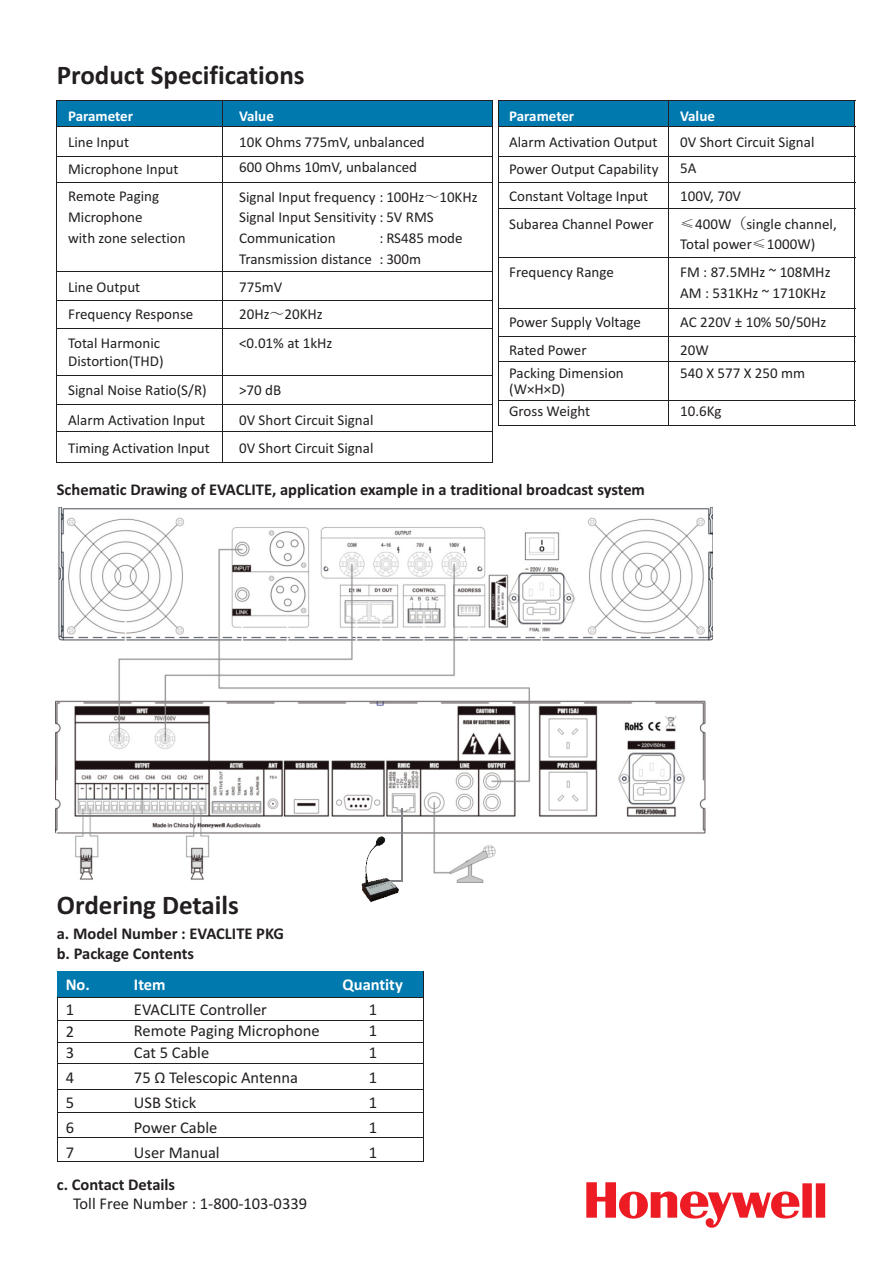
<style>
.page{position:relative;width:893px;height:1263px;background:#fff}
.page>*{position:absolute;margin:0;border:0;box-sizing:border-box;transform-origin:0 0}
.t1{font:700 27px "Calibri";color:#231f20}
.t2{font:16.5px/25px "Calibri";color:#231f20;text-align:justify}
.t3{font:700 16.5px/20.7px "Calibri";color:#231f20}
.t4{font:700 16.5px "Calibri";color:#fff}
.t5{font:15px/20.7px "Calibri";color:#231f20}
.t6{font:700 15px "Calibri";color:#fff}
.s1{font-family:"Adobe Fangsong Std"}
</style>
<div class="page">
<div style="left:57px;top:101px;width:435px;height:26px;background:#0079af"></div>
<hr style="left:57px;top:126px;width:435px;height:1px;background:#231f20">
<hr style="left:57px;top:156px;width:435px;height:1px;background:#231f20">
<hr style="left:57px;top:182px;width:435px;height:1px;background:#231f20">
<hr style="left:57px;top:271px;width:435px;height:1px;background:#231f20">
<hr style="left:57px;top:300px;width:435px;height:1px;background:#231f20">
<hr style="left:57px;top:328px;width:435px;height:1px;background:#231f20">
<hr style="left:57px;top:375px;width:435px;height:1px;background:#231f20">
<hr style="left:57px;top:404px;width:435px;height:1px;background:#231f20">
<hr style="left:57px;top:431px;width:435px;height:1px;background:#231f20">
<hr style="left:57px;top:462px;width:435px;height:1px;background:#231f20">
<hr style="left:492px;top:100px;width:1px;height:363px;background:#231f20">
<hr style="left:57px;top:100px;width:1px;height:363px;background:#231f20">
<hr style="left:57px;top:100px;width:435px;height:1px;background:#231f20">
<hr style="left:222px;top:100px;width:1px;height:363px;background:#231f20">
<div style="left:498px;top:101px;width:357px;height:26px;background:#0079af"></div>
<hr style="left:498px;top:126px;width:357px;height:1px;background:#231f20">
<hr style="left:498px;top:156px;width:357px;height:1px;background:#231f20">
<hr style="left:498px;top:182px;width:357px;height:1px;background:#231f20">
<hr style="left:498px;top:208px;width:357px;height:1px;background:#231f20">
<hr style="left:498px;top:257px;width:357px;height:1px;background:#231f20">
<hr style="left:498px;top:308px;width:357px;height:1px;background:#231f20">
<hr style="left:498px;top:336px;width:357px;height:1px;background:#231f20">
<hr style="left:498px;top:361px;width:357px;height:1px;background:#231f20">
<hr style="left:498px;top:400px;width:357px;height:1px;background:#231f20">
<hr style="left:498px;top:425px;width:357px;height:1px;background:#231f20">
<hr style="left:498px;top:100px;width:1px;height:325px;background:#231f20">
<hr style="left:855px;top:100px;width:1px;height:325px;background:#231f20">
<hr style="left:498px;top:100px;width:357px;height:1px;background:#231f20">
<hr style="left:668px;top:100px;width:1px;height:325px;background:#231f20">
<img style="left:56px;top:508px;width:656px;height:375px">
<div style="left:106px;top:864px;width:78px;height:13px;background:#fff"></div>
<hr style="left:401px;top:808px;width:2px;height:73px;background:#808285">
<hr style="left:57px;top:997px;width:366px;height:1px;background:#231f20">
<hr style="left:57px;top:1042px;width:366px;height:1px;background:#231f20">
<hr style="left:57px;top:1064px;width:366px;height:1px;background:#231f20">
<hr style="left:57px;top:1089px;width:366px;height:1px;background:#231f20">
<hr style="left:57px;top:1112px;width:366px;height:1px;background:#231f20">
<hr style="left:57px;top:1137px;width:366px;height:1px;background:#231f20">
<hr style="left:423px;top:971px;width:1px;height:190px;background:#231f20">
<hr style="left:57px;top:971px;width:1px;height:190px;background:#231f20">
<div style="left:57px;top:971px;width:366px;height:26px;background:#0079af"></div>
<hr style="left:57px;top:1161px;width:366px;height:1px;background:#231f20">
<svg style="left:586px;top:1182px;width:239px;height:46px"></svg>
<img style="left:361px;top:836px;width:38px;height:67px">
<hr style="left:57px;top:1020px;width:366px;height:1px;background:#231f20">
<h1 class="t1" style="left:57px;top:64px;width:249px">Product Specifications</h1>
<p class="t6" style="left:68px;top:109px;width:67px">Parameter</p>
<p class="t6" style="left:239px;top:109px;width:36px">Value</p>
<p class="t5" style="left:68px;top:130px;width:112px;line-height:27px">Line Input<br>Microphone Input<br>Remote Paging</p>
<p class="t5" style="left:68px;top:208px;width:119px">Microphone<br>with zone selection</p>
<p class="t5" style="left:68px;top:275px;width:127px;line-height:27.3px">Line Output<br>Frequency Response</p>
<p class="t5" style="left:68px;top:336px;width:97px;line-height:17.2px">Total Harmonic<br>Distortion(THD)</p>
<p class="t5" style="left:68px;top:376px;width:140px;line-height:30px">Signal Noise Ratio(S/R)<br>Alarm Activation Input</p>
<p class="t5" style="left:68px;top:438px;width:143px">Timing Activation Input</p>
<p class="t5" style="left:239px;top:131px;width:187px;line-height:24.6px">10K Ohms 775mV, unbalanced<br>600 Ohms 10mV, unbalanced</p>
<p class="t5" style="left:239px;top:187px;width:240px">Signal Input frequency : 100Hz<span class="s1">～</span>10KHz<br>Signal Input Sensitivity : 5V RMS<br>Communication</p>
<p class="t5" style="left:239px;top:229px;width:225px;text-indent:140px">: RS485 mode<br>Transmission distance : 300m</p>
<p class="t5" style="left:239px;top:275px;width:85px;line-height:27.3px">775mV<br>20Hz<span class="s1">～</span>20KHz</p>
<p class="t5" style="left:239px;top:334px;width:95px">&lt;0.01% at 1kHz</p>
<p class="t5" style="left:239px;top:376px;width:136px;line-height:30px">&gt;70 dB<br>0V Short Circuit Signal</p>
<p class="t5" style="left:239px;top:438px;width:136px">0V Short Circuit Signal</p>
<p class="t6" style="left:509px;top:109px;width:67px">Parameter</p>
<p class="t6" style="left:680px;top:109px;width:36px">Value</p>
<p class="t5" style="left:509px;top:130px;width:151px;line-height:27px;text-align:justify">Alarm Activation Output Power Output Capability Constant Voltage Input</p>
<p class="t5" style="left:680px;top:131px;width:136px;line-height:26px">0V Short Circuit Signal<br>5A</p>
<p class="t5" style="left:680px;top:187px;width:62px">100V, 70V</p>
<p class="t5" style="left:509px;top:215px;width:146px">Subarea Channel Power</p>
<p class="t5" style="left:509px;top:263px;width:106px">Frequency Range</p>
<p class="t5" style="left:509px;top:309px;width:133px;line-height:27.8px">Power Supply Voltage<br>Rated Power</p>
<p class="t5" style="left:509px;top:366px;width:116px;line-height:16.4px">Packing Dimension (W×H×D)</p>
<p class="t5" style="left:509px;top:402px;width:83px">Gross Weight</p>
<p class="t5" style="left:680px;top:215px;width:158px"><span class="s1">≤</span>400W<span class="s1">（</span>single channel,<br>Total power<span class="s1">≤</span>1000W)</p>
<p class="t5" style="left:680px;top:263px;width:152px">FM : 87.5MHz ~ 108MHz<br>AM : 531KHz ~ 1710KHz</p>
<p class="t5" style="left:680px;top:309px;width:148px;line-height:27.8px">AC 220V ± 10% 50/50Hz<br>20W</p>
<p class="t5" style="left:680px;top:364px;width:126px">540 X 577 X 250 mm</p>
<p class="t5" style="left:680px;top:402px;width:43px">10.6Kg</p>
<p class="t3" style="left:57px;top:480px;width:590px">Schematic Drawing of EVACLITE, application example in a traditional broadcast system</p>
<h1 class="t1" style="left:57px;top:894px;width:184px">Ordering Details</h1>
<p class="t3" style="left:57px;top:924px;width:229px">a. Model Number : EVACLITE PKG b. Package Contents</p>
<p class="t4" style="left:66px;top:978px;width:26px">No.</p>
<p class="t4" style="left:134px;top:978px;width:33px">Item</p>
<p class="t4" style="left:342px;top:978px;width:62px">Quantity</p>
<p class="t2" style="left:66px;top:998px;width:10px">1</p>
<p class="t2" style="left:66px;top:1041px;width:10px">3<br>4<br>5<br>6<br>7</p>
<p class="t2" style="left:134px;top:998px;width:135px">EVACLITE Controller</p>
<p class="t2" style="left:134px;top:1041px;width:165px;text-align:left">Cat 5 Cable<br>75 Ω Telescopic Antenna<br>USB Stick<br>Power Cable<br>User Manual</p>
<p class="t2" style="left:369px;top:998px;width:10px">1</p>
<p class="t2" style="left:369px;top:1041px;width:10px">1<br>1<br>1<br>1<br>1</p>
<p class="t2" style="left:66px;top:1020px;width:10px">2</p>
<p class="t2" style="left:134px;top:1019px;width:187px">Remote Paging Microphone</p>
<p class="t2" style="left:369px;top:1019px;width:10px">1</p>
<p class="t3" style="left:57px;top:1176px;width:120px">c. Contact Details</p>
<p class="t2" style="left:73px;top:1192px;width:236px">Toll Free Number : 1-800-103-0339</p>
</div>
